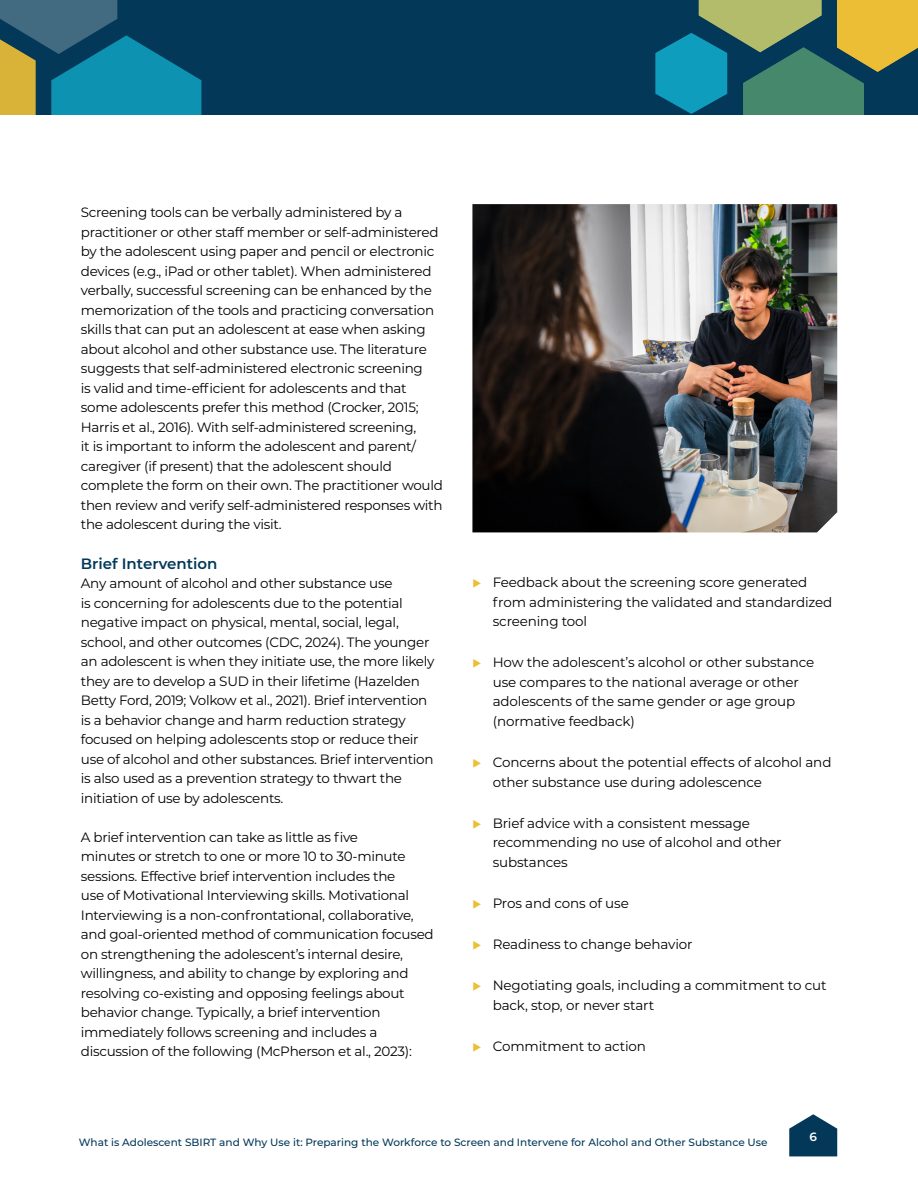
<style>
.page{position:relative;width:918px;height:1188px;background:#fff}
.page>*{position:absolute;margin:0;border:0;box-sizing:border-box;transform-origin:0 0}
.t1{font:600 15px "Montserrat";color:#033859}
.t2{font:13.5px/19.5px "Montserrat";letter-spacing:-.02em;color:#000}
.t3{font:600 12px "Montserrat";color:#fff}
.t4{font:500 10.5px "Montserrat";color:#033859}
</style>
<div class="page">
<div style="left:0;top:0;width:918px;height:115px;background:#033859"></div>
<svg style="left:0;top:0;width:201px;height:115px"></svg>
<svg style="left:789px;top:1114px;width:48px;height:42px"></svg>
<svg style="left:656px;top:0;width:262px;height:115px"></svg>
<img style="left:472px;top:204px;width:365px;height:328px">
<p class="t2" style="left:81px;top:202px;width:364px">Screening tools can be verbally administered by a practitioner or other staff member or self-administered by the adolescent using paper and pencil or electronic devices (e.g., iPad or other tablet). When administered verbally, successful screening can be enhanced by the memorization of the tools and practicing conversation skills that can put an adolescent at ease when asking about alcohol and other substance use. The literature suggests that self-administered electronic screening<br>is valid and time-efficient for adolescents and that some adolescents prefer this method (Crocker, 2015; Harris et al., 2016). With self-administered screening,<br>it is important to inform the adolescent and parent/ caregiver (if present) that the adolescent should complete the form on their own. The practitioner would then review and verify self-administered responses with the adolescent during the visit.</p>
<h4 class="t1" style="left:81px;top:553px;width:138px">Brief Intervention</h4>
<p class="t2" style="left:81px;top:573px;width:355px">Any amount of alcohol and other substance use<br>is concerning for adolescents due to the potential negative impact on physical, mental, social, legal, school, and other outcomes (CDC, 2024). The younger an adolescent is when they initiate use, the more likely they are to develop a SUD in their lifetime (Hazelden Betty Ford, 2019; Volkow et al., 2021). Brief intervention is a behavior change and harm reduction strategy focused on helping adolescents stop or reduce their use of alcohol and other substances. Brief intervention is also used as a prevention strategy to thwart the initiation of use by adolescents.</p>
<p class="t2" style="left:81px;top:827px;width:354px">A brief intervention can take as little as five<br>minutes or stretch to one or more 10 to 30-minute sessions. Effective brief intervention includes the<br>use of Motivational Interviewing skills. Motivational Interviewing is a non-confrontational, collaborative, and goal-oriented method of communication focused on strengthening the adolescent’s internal desire, willingness, and ability to change by exploring and resolving co-existing and opposing feelings about behavior change. Typically, a brief intervention immediately follows screening and includes a discussion of the following (McPherson et al., 2023):</p>
<p class="t2" style="left:493px;top:572px;width:341px">Feedback about the screening score generated from administering the validated and standardized screening tool</p>
<p class="t2" style="left:493px;top:652px;width:323px">How the adolescent’s alcohol or other substance use compares to the national average or other adolescents of the same gender or age group (normative feedback)</p>
<p class="t2" style="left:493px;top:752px;width:340px">Concerns about the potential effects of alcohol and other substance use during adolescence</p>
<p class="t2" style="left:493px;top:813px;width:290px">Brief advice with a consistent message recommending no use of alcohol and other substances</p>
<p class="t2" style="left:493px;top:893px;width:138px">Pros and cons of use</p>
<p class="t2" style="left:493px;top:934px;width:201px">Readiness to change behavior</p>
<p class="t2" style="left:493px;top:975px;width:335px">Negotiating goals, including a commitment to cut back, stop, or never start</p>
<p class="t2" style="left:493px;top:1036px;width:155px">Commitment to action</p>
<p class="t4" style="left:79px;top:1134px;width:690px">What is Adolescent SBIRT and Why Use it: Preparing the Workforce to Screen and Intervene for Alcohol and Other Substance Use</p>
<p class="t3" style="left:809px;top:1128px;width:9px">6</p>
</div>
